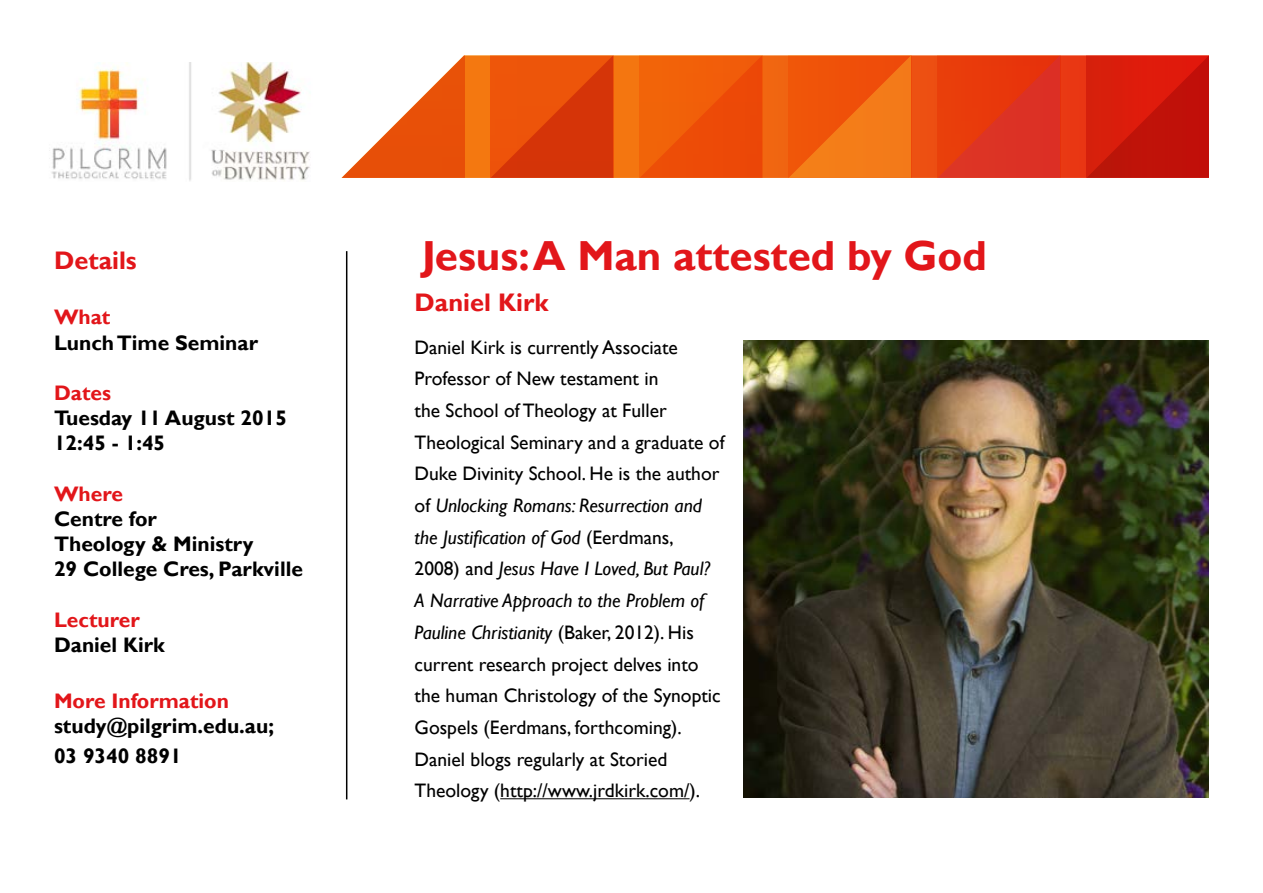
<style>
.page{position:relative;width:1263px;height:893px;background:#fff}
.page>*{position:absolute;margin:0;border:0;box-sizing:border-box;transform-origin:0 0}
.t1{font:700 42px "Gill Sans";color:#e2161a}
.t2{font:700 25.35px "Gill Sans";color:#e2161a}
.t3{font:700 21px/25.2px "Gill Sans";color:#000}
.t4{font:700 21px "Gill Sans";color:#e2161a}
.t5{font:19.5px/31.7px "Gill Sans";color:#000}
.s1{font-style:italic}
</style>
<div class="page">
<svg style="left:342px;top:55px;width:744px;height:123px"></svg>
<svg style="left:937px;top:55px;width:123px;height:123px;background:#e23618"></svg>
<svg style="left:788px;top:55px;width:123px;height:123px;background:#f16611"></svg>
<svg style="left:639px;top:55px;width:123px;height:123px;background:#ef5608"></svg>
<svg style="left:491px;top:55px;width:122px;height:123px;background:#e14409"></svg>
<svg style="left:1086px;top:55px;width:123px;height:123px;background:#cd170b"></svg>
<hr style="left:346px;top:251px;width:1px;height:548px;background:#000">
<hr style="left:500px;top:798px;width:190px;height:1px;background:#000">
<img style="left:49px;top:63px;width:261px;height:118px">
<img style="left:743px;top:340px;width:466px;height:457px">
<p class="t2" style="left:54px;top:245px;width:84px">Details</p>
<p class="t4" style="left:54px;top:305px;width:58px">What</p>
<p class="t3" style="left:54px;top:330px;width:206px">Lunch Time Seminar</p>
<p class="t4" style="left:54px;top:380px;width:59px">Dates</p>
<p class="t3" style="left:54px;top:406px;width:234px">Tuesday 11 August 2015<br>12:45 - 1:45</p>
<p class="t4" style="left:54px;top:481px;width:70px">Where</p>
<p class="t3" style="left:54px;top:507px;width:250px">Centre for<br>Theology &amp; Ministry<br>29 College Cres, Parkville</p>
<p class="t4" style="left:54px;top:607px;width:87px">Lecturer</p>
<p class="t3" style="left:54px;top:633px;width:112px">Daniel Kirk</p>
<p class="t4" style="left:54px;top:688px;width:176px">More Information</p>
<p class="t3" style="left:54px;top:711px;width:222px;line-height:30.5px">study@pilgrim.edu.au;<br>03 9340 8891</p>
<h1 class="t1" style="left:422px;top:230px;width:567px">Jesus: A Man attested by God</h1>
<p class="t2" style="left:415px;top:287px;width:135px">Daniel Kirk</p>
<p class="t5" style="left:415px;top:332px;width:311px">Daniel Kirk is currently Associate Professor of New testament in<br>the School of Theology at Fuller Theological Seminary and a graduate of Duke Divinity School. He is the author of <span class="s1">Unlocking Romans: Resurrection and the Justification of God</span> (Eerdmans,<br>2008) and <span class="s1">Jesus Have I Loved, But Paul?<br>A Narrative Approach to the Problem of Pauline Christianity</span> (Baker, 2012). His current research project delves into the human Christology of the Synoptic Gospels (Eerdmans, forthcoming).<br>Daniel blogs regularly at Storied Theology (http://www.jrdkirk.com/).</p>
</div>
